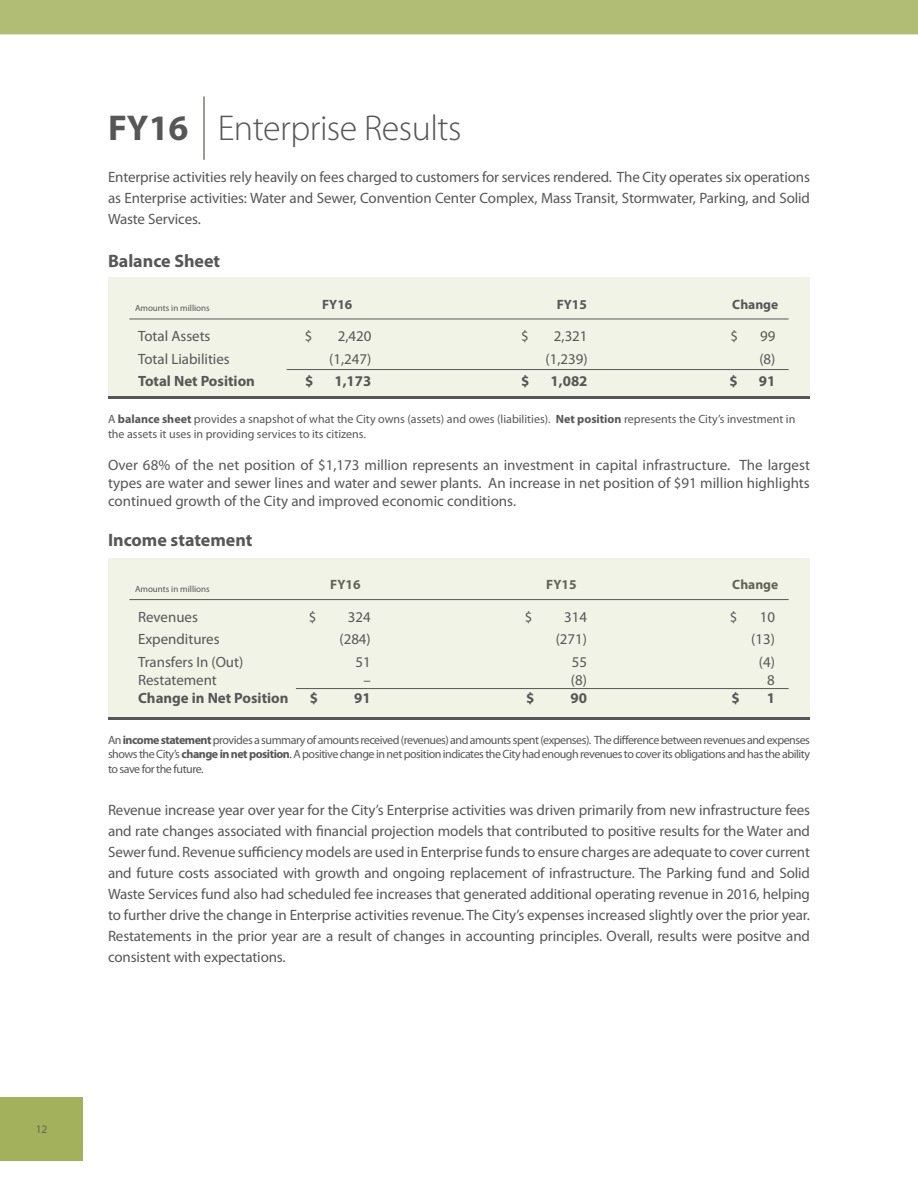
<style>
.page{position:relative;width:918px;height:1188px;background:#fff}
.page>*{position:absolute;margin:0;border:0;box-sizing:border-box;transform-origin:0 0}
.t1{font:300 36px "Myriad Pro";letter-spacing:-.015em;color:#575758}
.t2{font:700 18px "Myriad Pro";color:#575758}
.t3{font:15px/21px "Myriad Pro";letter-spacing:-.01em;color:#575758;text-align:justify}
.t4{font:14.85px/17.9px "Myriad Pro";color:#575758}
.t5{font:700 14.85px "Myriad Pro";color:#575758}
.t6{font:700 13.5px "Myriad Pro";color:#575758}
.t7{font:12px/14.4px "Myriad Pro";color:#575758}
.t8{font:11.55px "Myriad Pro";color:#575758}
.t9{font:9px "Myriad Pro";color:#575758}
.s1{font-weight:700}
</style>
<div class="page">
<hr style="left:204px;top:96px;width:1px;height:64px;background:#2e4026">
<div style="left:0;top:0;width:918px;height:35px;background:#b1bc74"></div>
<div style="left:108px;top:278px;width:702px;height:121px;background:#f1f3e6"></div>
<hr style="left:108px;top:396px;width:702px;height:3px;background:#575758">
<hr style="left:129px;top:319px;width:660px;height:1px;background:#575758">
<div style="left:108px;top:558px;width:702px;height:162px;background:#f1f3e6"></div>
<hr style="left:108px;top:717px;width:702px;height:3px;background:#575758">
<hr style="left:129px;top:599px;width:660px;height:1px;background:#575758">
<div style="left:0;top:1097px;width:83px;height:64px;background:#a3b05c"></div>
<hr style="left:287px;top:369px;width:502px;height:1px;background:#575758">
<hr style="left:296px;top:688px;width:493px;height:1px;background:#575758">
<h1 class="t1" style="left:108px;top:108px;width:355px"><span class="s1">FY16</span> Enterprise Results</h1>
<p class="t3" style="left:108px;top:167px;width:704px">Enterprise activities rely heavily on fees charged to customers for services rendered. The City operates six operations as Enterprise activities: Water and Sewer, Convention Center Complex, Mass Transit, Stormwater, Parking, and Solid Waste Services.</p>
<p class="t2" style="left:108px;top:250px;width:114px">Balance Sheet</p>
<p class="t9" style="left:135px;top:303px;width:76px">Amounts in millions</p>
<p class="t6" style="left:322px;top:296px;width:32px">FY16</p>
<p class="t6" style="left:557px;top:296px;width:32px">FY15</p>
<p class="t6" style="left:732px;top:296px;width:48px">Change</p>
<p class="t4" style="left:138px;top:328px;width:74px">Total Assets</p>
<p class="t4" style="left:305px;top:328px;width:9px">$</p>
<p class="t4" style="left:338px;top:328px;width:35px">2,420</p>
<p class="t4" style="left:521px;top:328px;width:9px">$</p>
<p class="t4" style="left:554px;top:328px;width:35px">2,321</p>
<p class="t4" style="left:730px;top:328px;width:9px">$</p>
<p class="t4" style="left:760px;top:328px;width:17px">99</p>
<p class="t4" style="left:138px;top:350px;width:93px">Total Liabilities</p>
<p class="t4" style="left:329px;top:350px;width:44px">(1,247)</p>
<p class="t4" style="left:545px;top:350px;width:44px">(1,239)</p>
<p class="t4" style="left:759px;top:350px;width:18px">(8)</p>
<p class="t5" style="left:138px;top:373px;width:118px">Total Net Position</p>
<p class="t5" style="left:305px;top:373px;width:10px">$</p>
<p class="t5" style="left:334px;top:373px;width:38px">1,173</p>
<p class="t5" style="left:521px;top:373px;width:10px">$</p>
<p class="t5" style="left:551px;top:373px;width:38px">1,082</p>
<p class="t5" style="left:730px;top:373px;width:10px">$</p>
<p class="t5" style="left:759px;top:373px;width:18px">91</p>
<p class="t7" style="left:108px;top:412px;width:689px">A <span class="s1">balance sheet</span> provides a snapshot of what the City owns (assets) and owes (liabilities). <span class="s1">Net position</span> represents the City’s investment in the assets it uses in providing services to its citizens.</p>
<p class="t3" style="left:108px;top:457px;width:704px;line-height:18px">Over 68% of the net position of $1,173 million represents an investment in capital infrastructure. The largest types are water and sewer lines and water and sewer plants. An increase in net position of $91 million highlights continued growth of the City and improved economic conditions.</p>
<p class="t2" style="left:108px;top:530px;width:146px">Income statement</p>
<p class="t9" style="left:135px;top:584px;width:76px">Amounts in millions</p>
<p class="t6" style="left:330px;top:577px;width:32px">FY16</p>
<p class="t6" style="left:546px;top:577px;width:32px">FY15</p>
<p class="t6" style="left:732px;top:577px;width:48px">Change</p>
<p class="t4" style="left:138px;top:608px;width:61px">Revenues</p>
<p class="t4" style="left:309px;top:608px;width:9px">$</p>
<p class="t4" style="left:348px;top:608px;width:24px">324</p>
<p class="t4" style="left:525px;top:608px;width:9px">$</p>
<p class="t4" style="left:564px;top:608px;width:24px">314</p>
<p class="t4" style="left:730px;top:608px;width:9px">$</p>
<p class="t4" style="left:760px;top:608px;width:17px">10</p>
<p class="t4" style="left:138px;top:631px;width:83px">Expenditures</p>
<p class="t4" style="left:339px;top:631px;width:33px">(284)</p>
<p class="t4" style="left:556px;top:631px;width:33px">(271)</p>
<p class="t4" style="left:751px;top:631px;width:25px">(13)</p>
<p class="t4" style="left:138px;top:653px;width:107px">Transfers In (Out)<br>Restatement</p>
<p class="t5" style="left:138px;top:689px;width:152px">Change in Net Position</p>
<p class="t4" style="left:759px;top:653px;width:18px;text-align:center">(4)<br>8</p>
<p class="t4" style="left:356px;top:653px;width:17px;text-align:center">51 –</p>
<p class="t4" style="left:571px;top:653px;width:18px">55 (8)</p>
<p class="t5" style="left:310px;top:689px;width:10px">$</p>
<p class="t5" style="left:354px;top:689px;width:18px">91</p>
<p class="t5" style="left:526px;top:689px;width:10px">$</p>
<p class="t5" style="left:571px;top:689px;width:18px">90</p>
<p class="t5" style="left:731px;top:689px;width:10px">$</p>
<p class="t5" style="left:767px;top:689px;width:10px">1</p>
<p class="t7" style="left:108px;top:733px;width:704px;text-align:justify">An <span class="s1">income statement</span> provides a summary of amounts received (revenues) and amounts spent (expenses). The difference between revenues and expenses shows the City’s <span class="s1">change in net position</span>. A positive change in net position indicates the City had enough revenues to cover its obligations and has the ability to save for the future.</p>
<p class="t3" style="left:108px;top:799px;width:704px">Revenue increase year over year for the City’s Enterprise activities was driven primarily from new infrastructure fees and rate changes associated with financial projection models that contributed to positive results for the Water and Sewer fund. Revenue sufficiency models are used in Enterprise funds to ensure charges are adequate to cover current and future costs associated with growth and ongoing replacement of infrastructure. The Parking fund and Solid Waste Services fund also had scheduled fee increases that generated additional operating revenue in 2016, helping to further drive the change in Enterprise activities revenue. The City’s expenses increased slightly over the prior year.<br>Restatements in the prior year are a result of changes in accounting principles. Overall, results were positve and consistent with expectations.</p>
<p class="t8" style="left:35px;top:1123px;width:13px">12</p>
</div>
